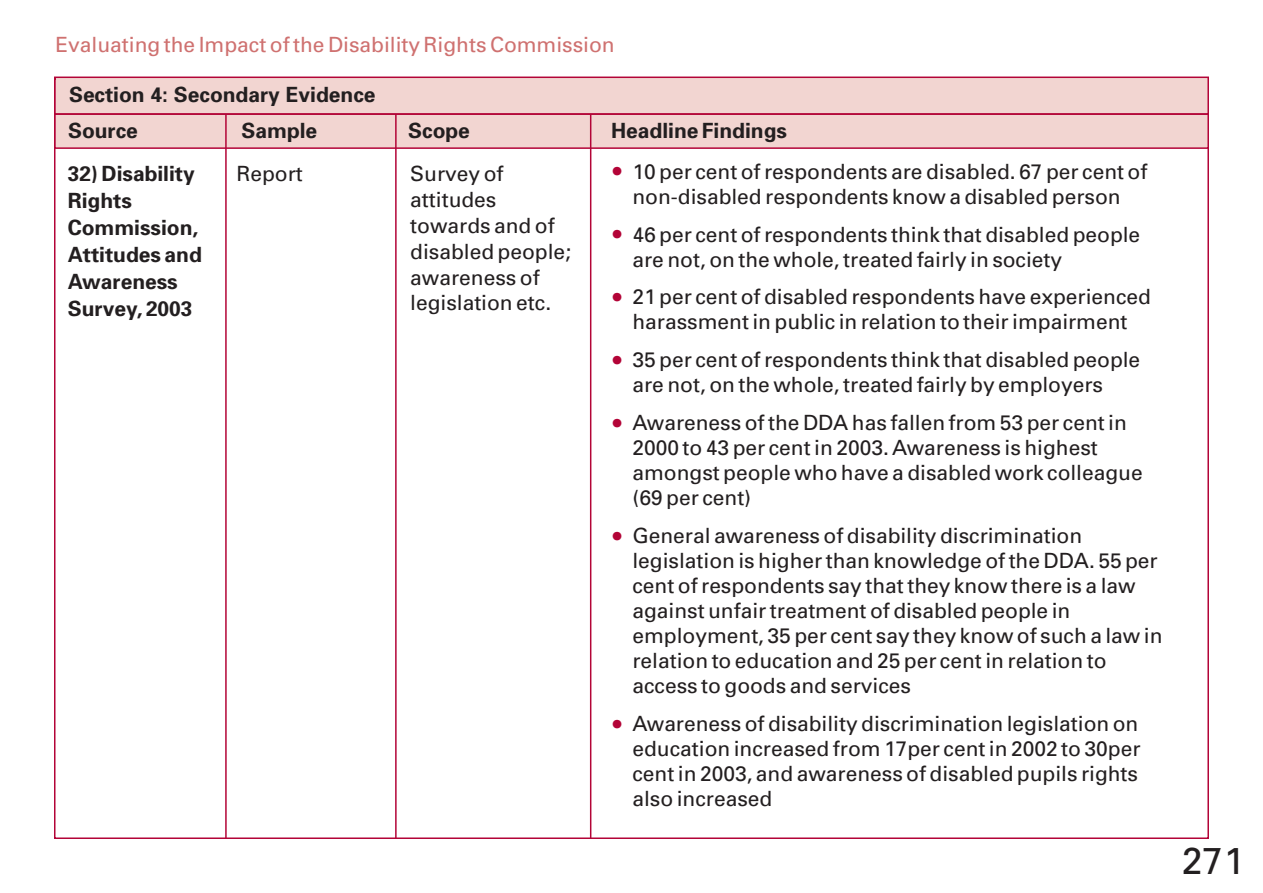
<style>
.page{position:relative;width:1263px;height:893px;background:#fff}
.page>*{position:absolute;margin:0;border:0;box-sizing:border-box;transform-origin:0 0}
.t1{font:37.5px "Univers";color:#231f20}
.t2{font:21px/25px "Univers";color:#231f20}
.t3{font:700 21px/27px "Univers";color:#231f20}
.t4{font:21px "Univers";color:#cf7170}
.s1{font-size:34.5px;color:#b30437}
</style>
<div class="page">
<div style="left:56px;top:78px;width:1151px;height:35px;background:#f2d5d1"></div>
<div style="left:54px;top:77px;width:1155px;height:38px;border:2px solid #b30437"></div>
<div style="left:56px;top:115px;width:1151px;height:32px;background:#f2d5d1"></div>
<div style="left:54px;top:113px;width:1155px;height:36px;border:2px solid #b30437"></div>
<hr style="left:225px;top:115px;width:2px;height:724px;background:#b30437">
<hr style="left:395px;top:114px;width:2px;height:725px;background:#b30437">
<hr style="left:590px;top:114px;width:1px;height:725px;background:#b30437">
<p class="t4" style="left:56px;top:37px;width:561px">Evaluating the Impact of the Disability Rights Commission</p>
<p class="t3" style="left:68px;top:79px;width:309px;line-height:35.5px">Section 4: Secondary Evidence<br>Source</p>
<p class="t3" style="left:242px;top:119px;width:77px">Sample</p>
<p class="t3" style="left:408px;top:119px;width:63px">Scope</p>
<p class="t3" style="left:611px;top:119px;width:177px">Headline Findings</p>
<p class="t3" style="left:68px;top:162px;width:136px">32) Disability<br>Rights<br>Commission,<br>Attitudes and<br>Awareness<br>Survey, 2003</p>
<p class="t2" style="left:236px;top:163px;width:68px">Report</p>
<p class="t2" style="left:410px;top:163px;width:162px;line-height:25.8px">Survey of attitudes towards and of disabled people; awareness of legislation etc.</p>
<p class="t2" style="left:611px;top:161px;width:538px;text-align:center"><span class="s1">•</span> 10 per cent of respondents are disabled. 67 per cent of non-disabled respondents know a disabled person</p>
<p class="t2" style="left:632px;top:223px;width:509px;text-indent:-21px"><span class="s1">•</span> 46 per cent of respondents think that disabled people are not, on the whole, treated fairly in society</p>
<p class="t2" style="left:611px;top:286px;width:541px;text-align:center"><span class="s1">•</span> 21 per cent of disabled respondents have experienced harassment in public in relation to their impairment</p>
<p class="t2" style="left:632px;top:349px;width:509px;text-indent:-21px"><span class="s1">•</span> 35 per cent of respondents think that disabled people are not, on the whole, treated fairly by employers</p>
<p class="t2" style="left:632px;top:412px;width:512px;text-indent:-21px"><span class="s1">•</span> Awareness of the DDA has fallen from 53 per cent in 2000 to 43 per cent in 2003. Awareness is highest amongst people who have a disabled work colleague (69 per cent)</p>
<p class="t2" style="left:632px;top:525px;width:532px;text-indent:-21px"><span class="s1">•</span> General awareness of disability discrimination legislation is higher than knowledge of the DDA. 55 per cent of respondents say that they know there is a law against unfair treatment of disabled people in employment, 35 per cent say they know of such a law in relation to education and 25 per cent in relation to access to goods and services</p>
<p class="t2" style="left:632px;top:713px;width:509px;text-align:justify;text-indent:-21px"><span class="s1">•</span> Awareness of disability discrimination legislation on education increased from 17per cent in 2002 to 30per cent in 2003, and awareness of disabled pupils rights also increased</p>
<h1 class="t1" style="left:1182px;top:847px;width:64px">271</h1>
</div>
